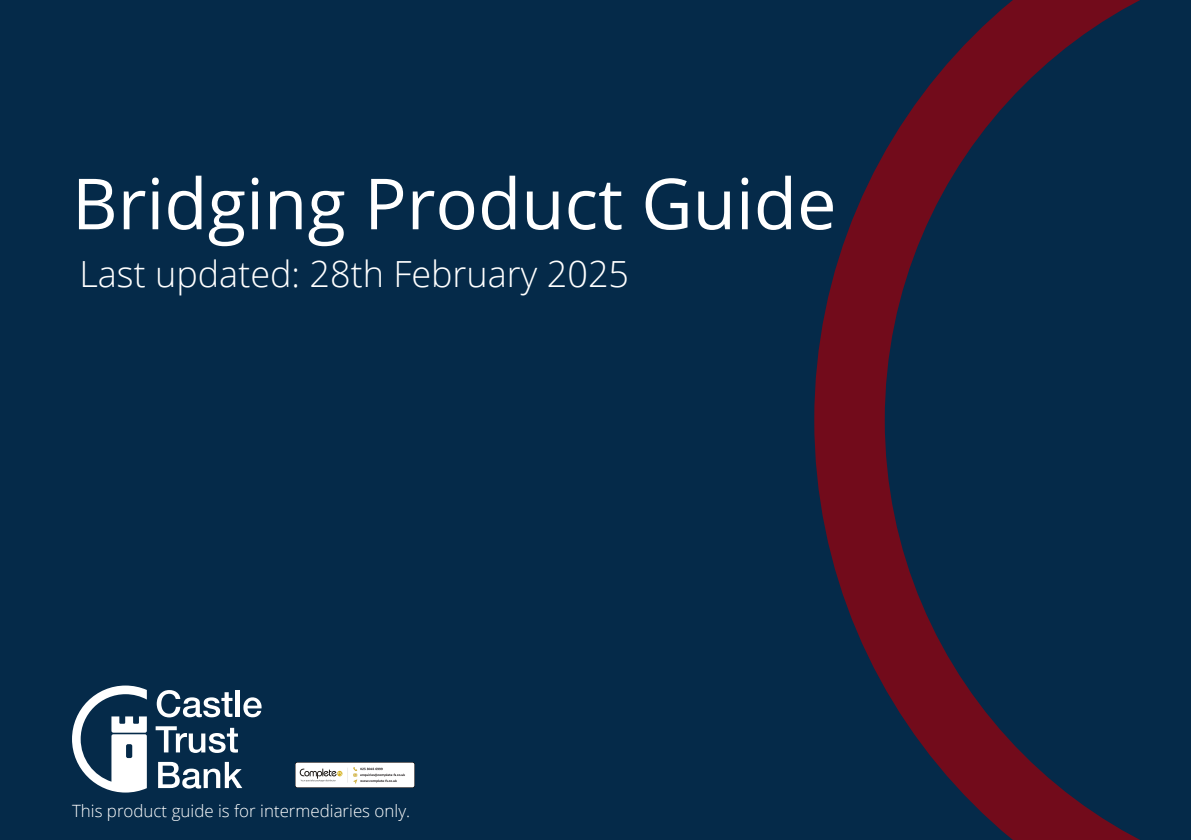
<style>
.page{position:relative;width:1191px;height:840px;background:#fff}
.page>*{position:absolute;margin:0;border:0;box-sizing:border-box;transform-origin:0 0}
.ParaStyle01-Leading_Auto__Align_Left{font:70.4px "Open Sans";color:#fff}
.ParaStyle01-Leading_Auto__Align_Left-2{font:300 36px "Open Sans";color:#fff}
.ParaStyle01-Leading_Auto__Align_Left-3{font:300 17px "Open Sans";color:#fff}
</style>
<div class="page">
<div style="left:0;top:0;width:1191px;height:839px;background:#052a49"></div>
<svg style="left:72px;top:685px;width:75px;height:107px"></svg>
<svg style="left:157px;top:690px;width:75px;height:27px"></svg>
<hr style="left:236px;top:690px;width:4px;height:26px;background:#fff">
<svg style="left:243px;top:697px;width:18px;height:20px"></svg>
<svg style="left:156px;top:726px;width:82px;height:26px"></svg>
<svg style="left:158px;top:761px;width:84px;height:27px"></svg>
<svg style="left:814px;top:0;width:326px;height:839px"></svg>
<img style="left:295px;top:762px;width:120px;height:24px">
<p class="ParaStyle01-Leading_Auto__Align_Left" style="left:72px;top:155px;width:766px">Bridging Product Guide</p>
<p class="ParaStyle01-Leading_Auto__Align_Left-2" style="left:79px;top:249px;width:551px">Last updated: 28th February 2025</p>
<p class="ParaStyle01-Leading_Auto__Align_Left-3" style="left:72px;top:798px;width:339px">This product guide is for intermediaries only.</p>
</div>
